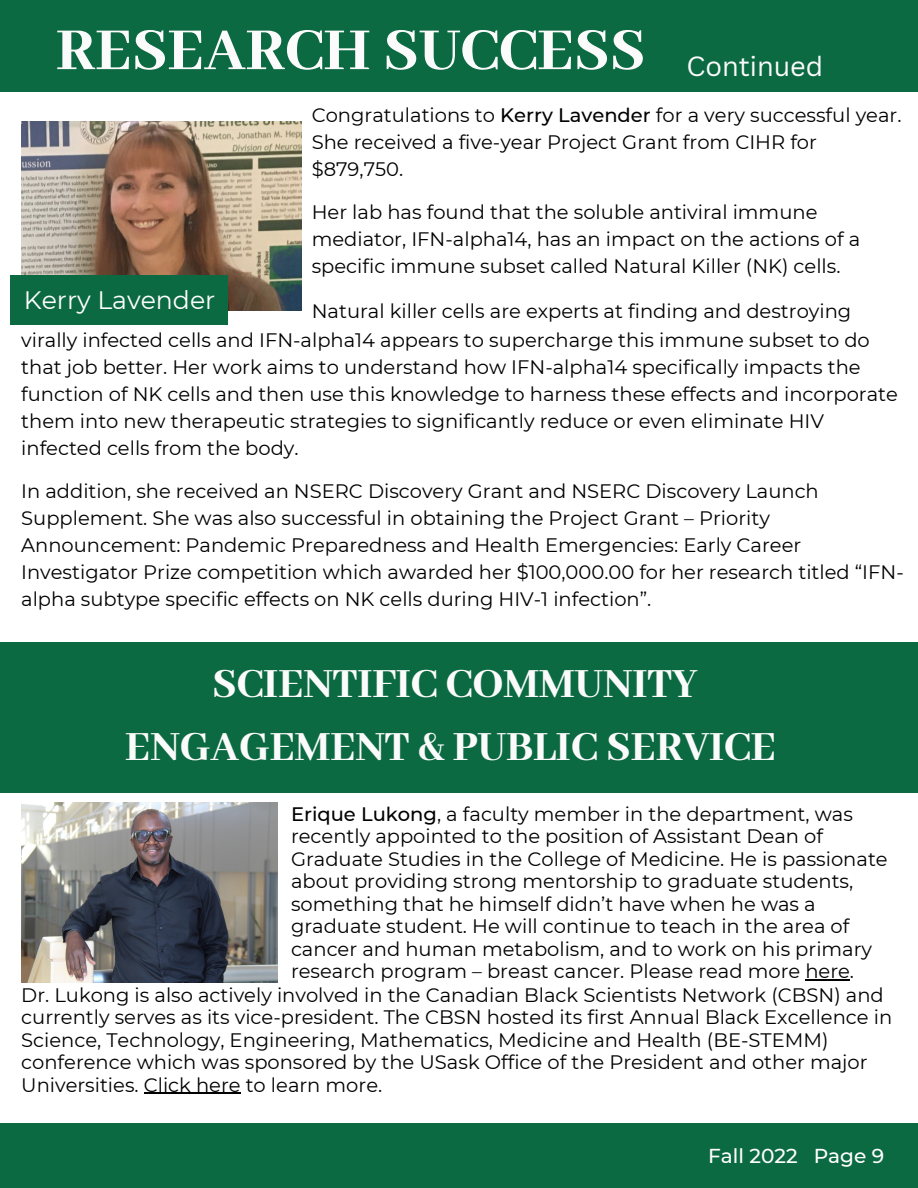
<style>
.page{position:relative;width:918px;height:1188px;background:#fff}
.page>*{position:absolute;margin:0;border:0;box-sizing:border-box;transform-origin:0 0}
.t1{font:800 65.7px "Abhaya Libre";color:#fbfbfb}
.t2{font:800 45.3px/63px "Abhaya Libre";color:#fbfbfb;text-align:center}
.t3{font:27px "Canva Sans";color:#fbfbfb}
.t4{font:25.2px "Montserrat";color:#fff}
.t5{font:500 20.1px "Montserrat";color:#fff}
.t6{font:19.5px/27px "Montserrat";color:#000}
.s1{font-weight:500}
</style>
<div class="page">
<div style="left:0;top:0;width:918px;height:91px;background:#0b6a41"></div>
<img style="left:21px;top:121px;width:280px;height:189px">
<div style="left:11px;top:275px;width:217px;height:50px;background:#0b6a41"></div>
<div style="left:0;top:1123px;width:918px;height:65px;background:#0b6a41"></div>
<div style="left:0;top:642px;width:918px;height:151px;background:#0b6a41"></div>
<img style="left:21px;top:803px;width:257px;height:180px">
<hr style="left:805px;top:979px;width:45px;height:1px;background:#000">
<hr style="left:144px;top:1093px;width:97px;height:1px;background:#000">
<h1 class="t1" style="left:56px;top:14px;width:591px">RESEARCH SUCCESS</h1>
<h3 class="t3" style="left:686px;top:47px;width:138px">Continued</h3>
<p class="t6" style="left:312px;top:102px;width:591px">Congratulations to <span class="s1">Kerry Lavender</span> for a very successful year.<br>She received a five-year Project Grant from CIHR for $879,750.</p>
<p class="t6" style="left:312px;top:199px;width:550px">Her lab has found that the soluble antiviral immune mediator, IFN-alpha14, has an impact on the actions of a specific immune subset called Natural Killer (NK) cells.</p>
<p class="t6" style="left:21px;top:298px;width:878px;text-indent:290px">Natural killer cells are experts at finding and destroying virally infected cells and IFN-alpha14 appears to supercharge this immune subset to do that job better. Her work aims to understand how IFN-alpha14 specifically impacts the function of NK cells and then use this knowledge to harness these effects and incorporate them into new therapeutic strategies to significantly reduce or even eliminate HIV infected cells from the body.</p>
<p class="t6" style="left:21px;top:477px;width:884px">In addition, she received an NSERC Discovery Grant and NSERC Discovery Launch Supplement. She was also successful in obtaining the Project Grant – Priority Announcement: Pandemic Preparedness and Health Emergencies: Early Career Investigator Prize competition which awarded her $100,000.00 for her research titled “IFN&shy;alpha subtype specific effects on NK cells during HIV-1 infection”.</p>
<p class="t4" style="left:24px;top:285px;width:193px">Kerry Lavender</p>
<h2 class="t2" style="left:125px;top:654px;width:652px">SCIENTIFIC COMMUNITY<br>ENGAGEMENT &amp; PUBLIC SERVICE</h2>
<p class="t6" style="left:291px;top:800px;width:563px"><span class="s1">Erique Lukong</span>, a faculty member in the department, was</p>
<p class="t6" style="left:291px;top:823px;width:534px">recently appointed to the position of Assistant Dean of</p>
<p class="t6" style="left:291px;top:845px;width:598px">Graduate Studies in the College of Medicine. He is passionate</p>
<p class="t6" style="left:291px;top:868px;width:564px">about providing strong mentorship to graduate students,</p>
<p class="t6" style="left:291px;top:890px;width:526px">something that he himself didn’t have when he was a</p>
<p class="t6" style="left:291px;top:913px;width:560px">graduate student. He will continue to teach in the area of</p>
<p class="t6" style="left:291px;top:935px;width:583px">cancer and human metabolism, and to work on his primary</p>
<p class="t6" style="left:291px;top:958px;width:565px">research program – breast cancer. Please read more here.</p>
<p class="t6" style="left:21px;top:981px;width:864px">Dr. Lukong is also actively involved in the Canadian Black Scientists Network (CBSN) and</p>
<p class="t6" style="left:21px;top:1004px;width:872px">currently serves as its vice-president. The CBSN hosted its first Annual Black Excellence in</p>
<p class="t6" style="left:21px;top:1026px;width:809px">Science, Technology, Engineering, Mathematics, Medicine and Health (BE-STEMM)</p>
<p class="t6" style="left:21px;top:1049px;width:848px">conference which was sponsored by the USask Office of the President and other major</p>
<p class="t6" style="left:21px;top:1071px;width:362px">Universities. Click here to learn more.</p>
<p class="t5" style="left:708px;top:1143px;width:178px">Fall 2022 Page 9</p>
</div>
